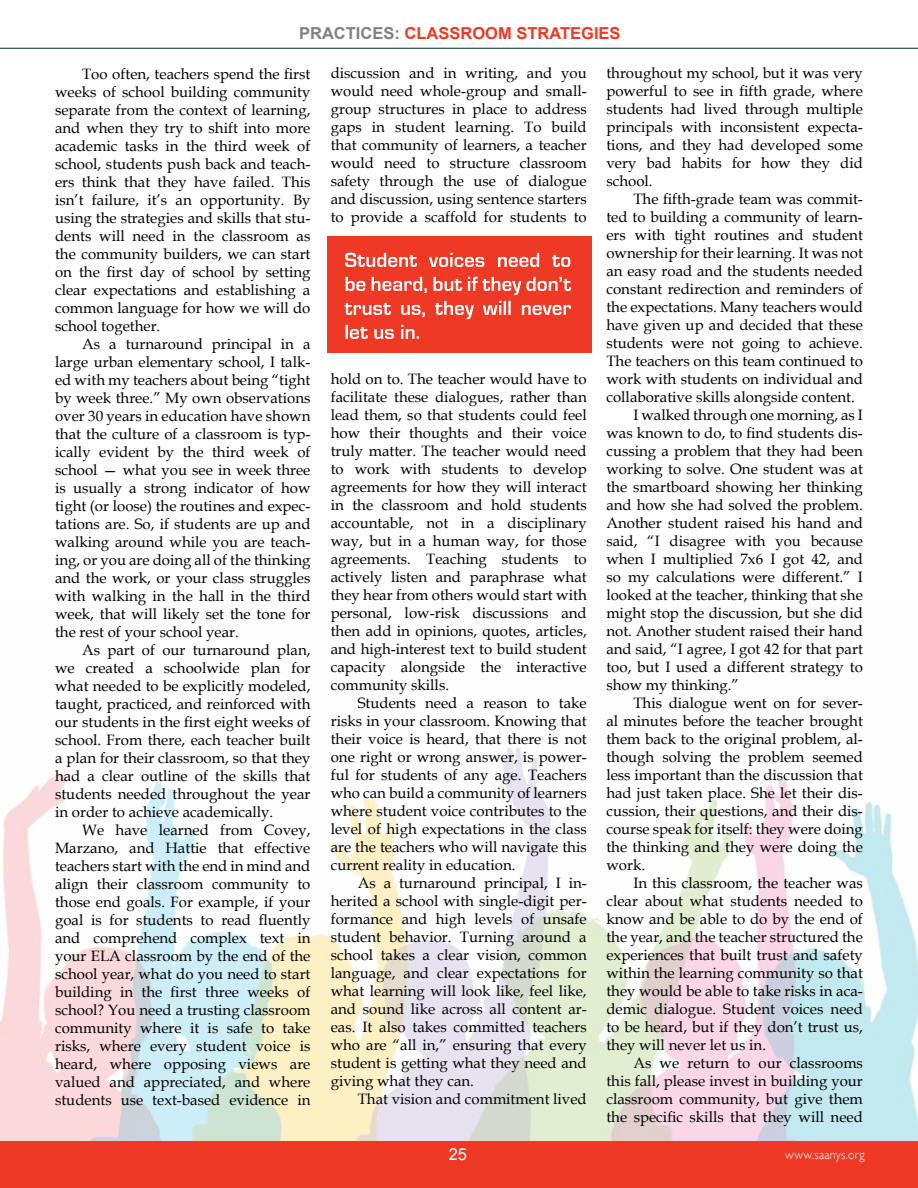
<style>
.page{position:relative;width:918px;height:1188px;background:#fff}
.page>*{position:absolute;margin:0;border:0;box-sizing:border-box;transform-origin:0 0}
.t1{font:700 16.5px "Arial";color:#ee3a24}
.t2{font:16.5px "Arial";color:#fff}
.t3{font:15px/18px "Book Antiqua";color:#000;text-align:justify}
.t4{font:300 13.5px "Gill Sans";letter-spacing:.02em;color:#fff;scale:.9 1}
.s1{color:#838181}
</style>
<div class="page">
<img style="left:0;top:748px;width:918px;height:393px">
<div style="left:0;top:1141px;width:918px;height:47px;background:#ee3a24"></div>
<hr style="left:0;top:48px;width:918px;height:1px;background:#00232f">
<div style="left:327px;top:237px;width:264px;height:116px;background:#ee3a24"></div>
<svg style="left:346px;top:325px;width:73px;height:14px"></svg>
<svg style="left:345px;top:301px;width:226px;height:18px"></svg>
<svg style="left:346px;top:277px;width:225px;height:18px"></svg>
<svg style="left:345px;top:253px;width:225px;height:14px"></svg>
<p class="t1" style="left:299px;top:22px;width:323px"><span class="s1">PRACTICES:</span> CLASSROOM STRATEGIES</p>
<p class="t3" style="left:331px;top:64px;width:258px">discussion and in writing, and you would need whole-group and small&shy;group structures in place to address gaps in student learning. To build that community of learners, a teacher would need to structure classroom safety through the use of dialogue and discussion, using sentence starters to provide a scaffold for students to</p>
<p class="t3" style="left:606px;top:63px;width:258px">throughout my school, but it was very powerful to see in fifth grade, where students had lived through multiple principals with inconsistent expecta&shy;tions, and they had developed some very bad habits for how they did school.</p>
<p class="t3" style="left:633px;top:189px;width:231px">The fifth-grade team was commit-</p>
<p class="t3" style="left:606px;top:207px;width:258px">ted to building a community of learn-</p>
<p class="t3" style="left:606px;top:225px;width:258px">ers with tight routines and student</p>
<p class="t3" style="left:606px;top:243px;width:258px">ownership for their learning. It was not</p>
<p class="t3" style="left:606px;top:261px;width:258px">an easy road and the students needed</p>
<p class="t3" style="left:606px;top:279px;width:258px">constant redirection and reminders of</p>
<p class="t3" style="left:606px;top:297px;width:258px">the expectations. Many teachers would</p>
<p class="t3" style="left:606px;top:315px;width:258px">have given up and decided that these</p>
<p class="t3" style="left:606px;top:333px;width:258px">students were not going to achieve.</p>
<p class="t3" style="left:606px;top:351px;width:258px">The teachers on this team continued to</p>
<p class="t3" style="left:606px;top:369px;width:258px">work with students on individual and</p>
<p class="t3" style="left:606px;top:387px;width:250px">collaborative skills alongside content.</p>
<p class="t3" style="left:633px;top:405px;width:231px">I walked through one morning, as I</p>
<p class="t3" style="left:606px;top:423px;width:258px">was known to do, to find students dis-</p>
<p class="t3" style="left:606px;top:441px;width:258px">cussing a problem that they had been</p>
<p class="t3" style="left:606px;top:459px;width:258px">working to solve. One student was at</p>
<p class="t3" style="left:606px;top:477px;width:258px">the smartboard showing her thinking</p>
<p class="t3" style="left:606px;top:495px;width:258px">and how she had solved the problem.</p>
<p class="t3" style="left:606px;top:513px;width:258px">Another student raised his hand and</p>
<p class="t3" style="left:606px;top:531px;width:258px">said, “I disagree with you because</p>
<p class="t3" style="left:606px;top:549px;width:258px">when I multiplied 7x6 I got 42, and</p>
<p class="t3" style="left:606px;top:567px;width:258px">so my calculations were different.” I</p>
<p class="t3" style="left:606px;top:585px;width:258px">looked at the teacher, thinking that she</p>
<p class="t3" style="left:606px;top:603px;width:258px">might stop the discussion, but she did</p>
<p class="t3" style="left:606px;top:621px;width:258px">not. Another student raised their hand</p>
<p class="t3" style="left:606px;top:639px;width:258px">and said, “I agree, I got 42 for that part</p>
<p class="t3" style="left:606px;top:657px;width:258px">too, but I used a different strategy to</p>
<p class="t3" style="left:606px;top:675px;width:134px">show my thinking.”</p>
<p class="t3" style="left:633px;top:693px;width:231px">This dialogue went on for sever-</p>
<p class="t3" style="left:606px;top:711px;width:258px">al minutes before the teacher brought</p>
<p class="t3" style="left:606px;top:729px;width:258px">them back to the original problem, al-</p>
<p class="t3" style="left:606px;top:747px;width:258px">though solving the problem seemed</p>
<p class="t3" style="left:606px;top:765px;width:258px">less important than the discussion that</p>
<p class="t3" style="left:606px;top:783px;width:258px">had just taken place. She let their dis-</p>
<p class="t3" style="left:606px;top:801px;width:258px">cussion, their questions, and their dis-</p>
<p class="t3" style="left:606px;top:819px;width:258px">course speak for itself: they were doing</p>
<p class="t3" style="left:606px;top:837px;width:258px">the thinking and they were doing the</p>
<p class="t3" style="left:606px;top:855px;width:40px">work.</p>
<p class="t3" style="left:633px;top:873px;width:231px">In this classroom, the teacher was</p>
<p class="t3" style="left:606px;top:891px;width:258px">clear about what students needed to</p>
<p class="t3" style="left:606px;top:909px;width:258px">know and be able to do by the end of</p>
<p class="t3" style="left:606px;top:927px;width:258px">the year, and the teacher structured the</p>
<p class="t3" style="left:606px;top:945px;width:258px">experiences that built trust and safety</p>
<p class="t3" style="left:606px;top:963px;width:258px">within the learning community so that</p>
<p class="t3" style="left:606px;top:981px;width:258px">they would be able to take risks in aca-</p>
<p class="t3" style="left:606px;top:999px;width:258px">demic dialogue. Student voices need</p>
<p class="t3" style="left:606px;top:1017px;width:258px">to be heard, but if they don’t trust us,</p>
<p class="t3" style="left:606px;top:1035px;width:161px">they will never let us in.</p>
<p class="t3" style="left:633px;top:1053px;width:231px">As we return to our classrooms</p>
<p class="t3" style="left:606px;top:1071px;width:258px">this fall, please invest in building your</p>
<p class="t3" style="left:606px;top:1089px;width:258px">classroom community, but give them</p>
<p class="t3" style="left:606px;top:1107px;width:258px">the specific skills that they will need</p>
<p class="t3" style="left:55px;top:65px;width:257px;text-indent:27px">Too often, teachers spend the first weeks of school building community separate from the context of learning, and when they try to shift into more academic tasks in the third week of school, students push back and teach&shy;ers think that they have failed. This isn’t failure, it’s an opportunity. By using the strategies and skills that stu&shy;dents will need in the classroom as the community builders, we can start on the first day of school by setting clear expectations and establishing a common language for how we will do school together.</p>
<p class="t3" style="left:55px;top:335px;width:257px;text-indent:27px">As a turnaround principal in a large urban elementary school, I talk&shy;ed with my teachers about being “tight by week three.” My own observations over 30 years in education have shown that the culture of a classroom is typ&shy;ically evident by the third week of school — what you see in week three is usually a strong indicator of how tight (or loose) the routines and expec&shy;tations are. So, if students are up and walking around while you are teach&shy;ing, or you are doing all of the thinking and the work, or your class struggles with walking in the hall in the third week, that will likely set the tone for the rest of your school year.</p>
<p class="t3" style="left:55px;top:641px;width:257px;text-indent:27px">As part of our turnaround plan, we created a schoolwide plan for what needed to be explicitly modeled, taught, practiced, and reinforced with our students in the first eight weeks of school. From there, each teacher built a plan for their classroom, so that they had a clear outline of the skills that students needed throughout the year in order to achieve academically.</p>
<p class="t3" style="left:55px;top:821px;width:257px;text-indent:27px">We have learned from Covey, Marzano, and Hattie that effective teachers start with the end in mind and align their classroom community to those end goals. For example, if your goal is for students to read fluently and comprehend complex text in your ELA classroom by the end of the school year, what do you need to start building in the first three weeks of school? You need a trusting classroom community where it is safe to take risks, where every student voice is heard, where opposing views are valued and appreciated, and where students use text-based evidence in</p>
<p class="t3" style="left:331px;top:370px;width:258px">hold on to. The teacher would have to facilitate these dialogues, rather than lead them, so that students could feel how their thoughts and their voice truly matter. The teacher would need to work with students to develop agreements for how they will interact in the classroom and hold students accountable, not in a disciplinary way, but in a human way, for those agreements. Teaching students to actively listen and paraphrase what they hear from others would start with personal, low-risk discussions and then add in opinions, quotes, articles, and high-interest text to build student capacity alongside the interactive community skills.</p>
<p class="t3" style="left:331px;top:694px;width:258px;text-indent:27px">Students need a reason to take risks in your classroom. Knowing that their voice is heard, that there is not one right or wrong answer, is power&shy;ful for students of any age. Teachers who can build a community of learners where student voice contributes to the level of high expectations in the class are the teachers who will navigate this current reality in education.</p>
<p class="t3" style="left:331px;top:874px;width:258px;text-indent:27px">As a turnaround principal, I in&shy;herited a school with single-digit per&shy;formance and high levels of unsafe student behavior. Turning around a school takes a clear vision, common language, and clear expectations for what learning will look like, feel like, and sound like across all content ar&shy;eas. It also takes committed teachers who are “all in,” ensuring that every student is getting what they need and giving what they can.</p>
<p class="t3" style="left:358px;top:1090px;width:231px">That vision and commitment lived</p>
<p class="t2" style="left:449px;top:1144px;width:20px">25</p>
<p class="t4" style="left:785px;top:1144px;width:90px">www.saanys.org</p>
</div>
